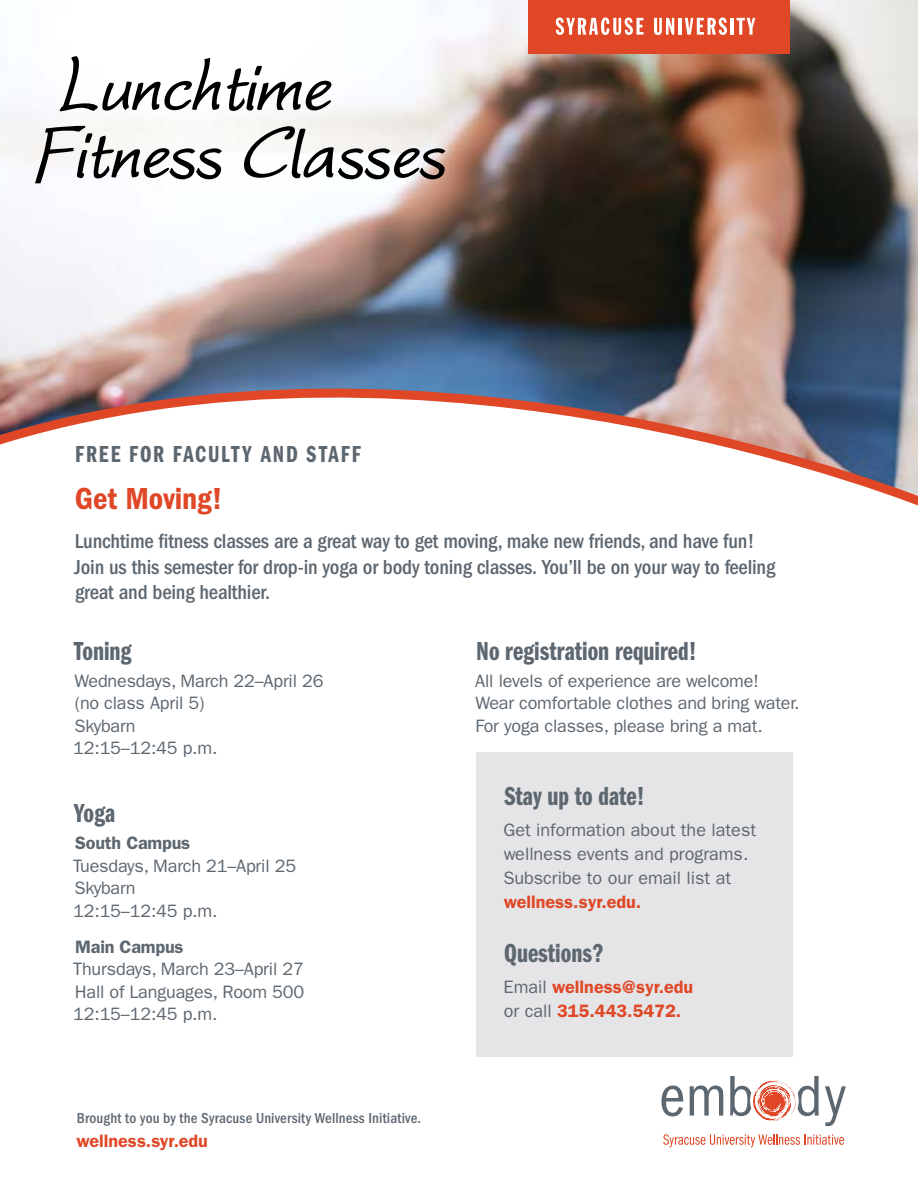
<style>
.page{position:relative;width:918px;height:1188px;background:#fff}
.page>*{position:absolute;margin:0;border:0;box-sizing:border-box;transform-origin:0 0}
.t1{font:italic 700 96px/67.5px "Worstveld Sling";letter-spacing:-.01em;color:#000}
.t2{font:31.5px "ITC Franklin Gothic Std Dm Cd";color:#e04726}
.t3{font:27px "ITC Franklin Gothic Std Dm Cp";color:#5d6770}
.t4{font:24px "ITC Franklin Gothic Std Dm Cp";letter-spacing:.075em;color:#5d6770}
.t5{font:500 condensed 21px/25.5px "ITC Franklin Gothic Std";letter-spacing:-.01em;color:#5d6770}
.t6{font:18px/22.5px "ITC Franklin Gothic Std";letter-spacing:-.01em;color:#5d6770}
.Footer_URL{font:600 18px/24px "ITC Franklin Gothic Std";color:#e04726}
.Footer_Text{font:500 condensed 15px "ITC Franklin Gothic Std";letter-spacing:.01em;color:#5d6770}
.s1{font-weight:600}
.s2{font-weight:600;color:#e04726}
.s3{font-weight:400;color:#5d6770}
</style>
<div class="page">
<img style="left:0;top:0;width:918px;height:300px">
<div style="left:528px;top:0;width:261px;height:53px;background:#e04726"></div>
<svg style="left:556px;top:18px;width:88px;height:17px"></svg>
<svg style="left:654px;top:18px;width:20px;height:17px"></svg>
<hr style="left:678px;top:18px;width:3px;height:17px;background:#fff">
<svg style="left:685px;top:18px;width:42px;height:17px"></svg>
<hr style="left:730px;top:18px;width:4px;height:17px;background:#fff">
<svg style="left:737px;top:18px;width:18px;height:17px"></svg>
<svg style="left:662px;top:1086px;width:21px;height:30px"></svg>
<svg style="left:690px;top:1086px;width:33px;height:30px"></svg>
<svg style="left:825px;top:1086px;width:21px;height:40px"></svg>
<svg style="left:730px;top:1076px;width:89px;height:45px"></svg>
<svg style="left:663px;top:1134px;width:181px;height:13px"></svg>
<svg style="left:0;top:300px;width:918px;height:206px"></svg>
<div style="left:476px;top:752px;width:317px;height:305px;background:#e5e4e6"></div>
<p class="t1" style="left:33px;top:61px;width:414px">Lunchtime<br>Fitness Classes</p>
<p class="t4" style="left:75px;top:441px;width:287px">FREE FOR FACULTY AND STAFF</p>
<p class="t2" style="left:75px;top:481px;width:149px">Get Moving!</p>
<p class="t5" style="left:75px;top:529px;width:702px">Lunchtime fitness classes are a great way to get moving, make new friends, and have fun!<br>Join us this semester for drop-in yoga or body toning classes. You’ll be on your way to feeling great and being healthier.</p>
<p class="t3" style="left:74px;top:636px;width:59px">Toning</p>
<p class="t6" style="left:73px;top:670px;width:252px">Wednesdays, March 22–April 26 (no class April 5)<br>Skybarn<br>12:15–12:45 p.m.</p>
<p class="t3" style="left:476px;top:636px;width:222px">No registration required!</p>
<p class="t6" style="left:475px;top:670px;width:326px">All levels of experience are welcome!<br>Wear comfortable clothes and bring water.<br>For yoga classes, please bring a mat.</p>
<p class="t3" style="left:74px;top:798px;width:43px">Yoga</p>
<p class="t6" style="left:73px;top:832px;width:224px"><span class="s1">South Campus<br></span>Tuesdays, March 21–April 25<br>Skybarn<br>12:15–12:45 p.m.</p>
<p class="t6" style="left:73px;top:935px;width:233px"><span class="s1">Main Campus<br></span>Thursdays, March 23–April 27<br>Hall of Languages, Room 500<br>12:15–12:45 p.m.</p>
<p class="Footer_Text" style="left:77px;top:1110px;width:346px">Brought to you by the Syracuse University Wellness Initiative.</p>
<p class="Footer_URL" style="left:77px;top:1129px;width:133px">wellness.syr.edu</p>
<p class="t3" style="left:505px;top:781px;width:142px">Stay up to date!</p>
<p class="t6" style="left:503px;top:818px;width:254px;line-height:24px">Get information about the latest wellness events and programs.<br>Subscribe to our email list at <span class="s2">wellness.syr.edu.</span></p>
<p class="t3" style="left:504px;top:938px;width:101px">Questions?</p>
<p class="Footer_URL" style="left:504px;top:974px;width:191px"><span class="s3">Email</span> wellness@syr.edu <span class="s3">or call</span> 315.443.5472.</p>
</div>
